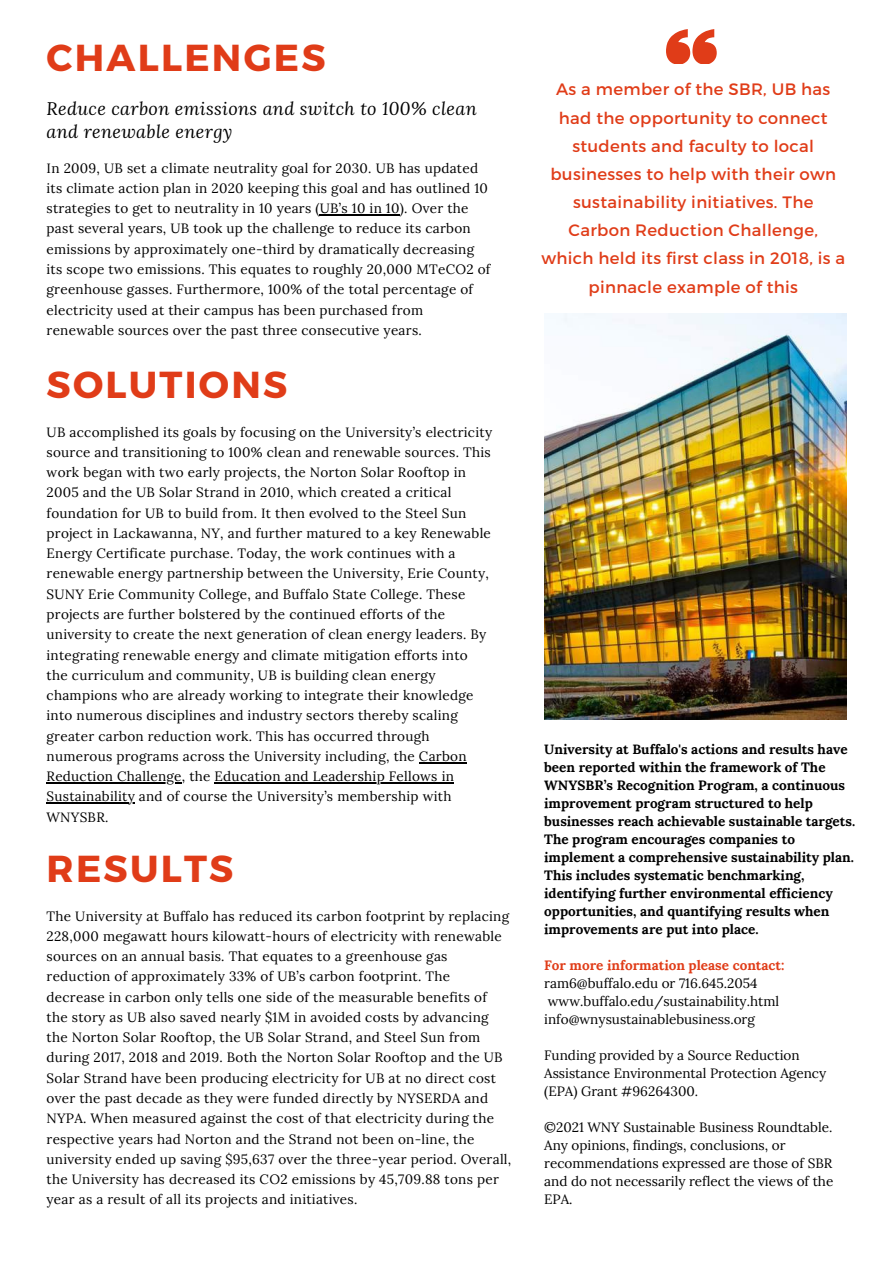
<style>
.page{position:relative;width:894px;height:1264px;background:#fff}
.page>*{position:absolute;margin:0;border:0;box-sizing:border-box;transform-origin:0 0}
.t1{font:700 37.5px "Montserrat";letter-spacing:.06em;color:#e03c18}
.t2{font:italic 18px/23.7px "Lora";letter-spacing:.02em;color:#000}
.t3{font:16.5px/28.2px "Montserrat";letter-spacing:.02em;color:#e03c18;text-align:center}
.t4{font:13.5px/20.2px "Lora";letter-spacing:.02em;color:#000}
.t5{font:700 13.5px/18px "Lora";color:#000}
.t6{font:13.5px/18px "Lora";color:#000}
.t7{font:700 13.5px "Lora";color:#e03c18}
</style>
<div class="page">
<hr style="left:419px;top:762px;width:47px;height:1px;background:#000">
<hr style="left:47px;top:782px;width:135px;height:1px;background:#000">
<hr style="left:214px;top:782px;width:240px;height:1px;background:#000">
<hr style="left:47px;top:802px;width:88px;height:1px;background:#000">
<img style="left:544px;top:313px;width:302px;height:406px">
<svg style="left:666px;top:29px;width:50px;height:35px"></svg>
<hr style="left:320px;top:214px;width:80px;height:1px;background:#000">
<p class="t1" style="left:47px;top:33px;width:280px">CHALLENGES</p>
<p class="t2" style="left:47px;top:96px;width:431px">Reduce carbon emissions and switch to 100% clean and renewable energy</p>
<p class="t4" style="left:47px;top:157px;width:445px">In 2009, UB set a climate neutrality goal for 2030. UB has updated its climate action plan in 2020 keeping this goal and has outlined 10 strategies to get to neutrality in 10 years (UB’s 10 in 10). Over the past several years, UB took up the challenge to reduce its carbon emissions by approximately one-third by dramatically decreasing its scope two emissions. This equates to roughly 20,000 MTeCO2 of greenhouse gasses. Furthermore, 100% of the total percentage of electricity used at their campus has been purchased from renewable sources over the past three consecutive years.</p>
<p class="t1" style="left:47px;top:360px;width:242px">SOLUTIONS</p>
<p class="t4" style="left:47px;top:421px;width:447px">UB accomplished its goals by focusing on the University’s electricity source and transitioning to 100% clean and renewable sources. This work began with two early projects, the Norton Solar Rooftop in 2005 and the UB Solar Strand in 2010, which created a critical foundation for UB to build from. It then evolved to the Steel Sun project in Lackawanna, NY, and further matured to a key Renewable Energy Certificate purchase. Today, the work continues with a renewable energy partnership between the University, Erie County, SUNY Erie Community College, and Buffalo State College. These projects are further bolstered by the continued efforts of the university to create the next generation of clean energy leaders. By integrating renewable energy and climate mitigation efforts into the curriculum and community, UB is building clean energy champions who are already working to integrate their knowledge into numerous disciplines and industry sectors thereby scaling greater carbon reduction work. This has occurred through numerous programs across the University including, the Carbon Reduction Challenge, the Education and Leadership Fellows in Sustainability and of course the University’s membership with WNYSBR.</p>
<p class="t1" style="left:47px;top:843px;width:188px">RESULTS</p>
<p class="t4" style="left:47px;top:905px;width:466px">The University at Buffalo has reduced its carbon footprint by replacing 228,000 megawatt hours kilowatt-hours of electricity with renewable sources on an annual basis. That equates to a greenhouse gas reduction of approximately 33% of UB’s carbon footprint. The decrease in carbon only tells one side of the measurable benefits of the story as UB also saved nearly $1M in avoided costs by advancing the Norton Solar Rooftop, the UB Solar Strand, and Steel Sun from during 2017, 2018 and 2019. Both the Norton Solar Rooftop and the UB Solar Strand have been producing electricity for UB at no direct cost over the past decade as they were funded directly by NYSERDA and NYPA. When measured against the cost of that electricity during the respective years had Norton and the Strand not been on-line, the university ended up saving $95,637 over the three-year period. Overall, the University has decreased its CO2 emissions by 45,709.88 tons per year as a result of all its projects and initiatives.</p>
<p class="t3" style="left:541px;top:75px;width:305px">As a member of the SBR, UB has had the opportunity to connect students and faculty to local businesses to help with their own sustainability initiatives. The<br>Carbon Reduction Challenge, which held its first class in 2018, is a pinnacle example of this</p>
<p class="t5" style="left:544px;top:740px;width:312px">University at Buffalo's actions and results have been reported within the framework of The WNYSBR’s Recognition Program, a continuous improvement program structured to help businesses reach achievable sustainable targets.<br>The program encourages companies to implement a comprehensive sustainability plan.<br>This includes systematic benchmarking, identifying further environmental efficiency opportunities, and quantifying results when improvements are put into place.</p>
<p class="t7" style="left:544px;top:956px;width:242px">For more information please contact:</p>
<p class="t6" style="left:544px;top:974px;width:236px">ram6@buffalo.edu or 716.645.2054 www.buffalo.edu/sustainability.html</p>
<p class="t6" style="left:544px;top:1010px;width:212px">info@wnysustainablebusiness.org</p>
<p class="t6" style="left:544px;top:1046px;width:283px">Funding provided by a Source Reduction<br>Assistance Environmental Protection Agency (EPA) Grant #96264300.</p>
<p class="t6" style="left:544px;top:1118px;width:290px">©2021 WNY Sustainable Business Roundtable.<br>Any opinions, findings, conclusions, or recommendations expressed are those of SBR and do not necessarily reflect the views of the EPA.</p>
</div>
